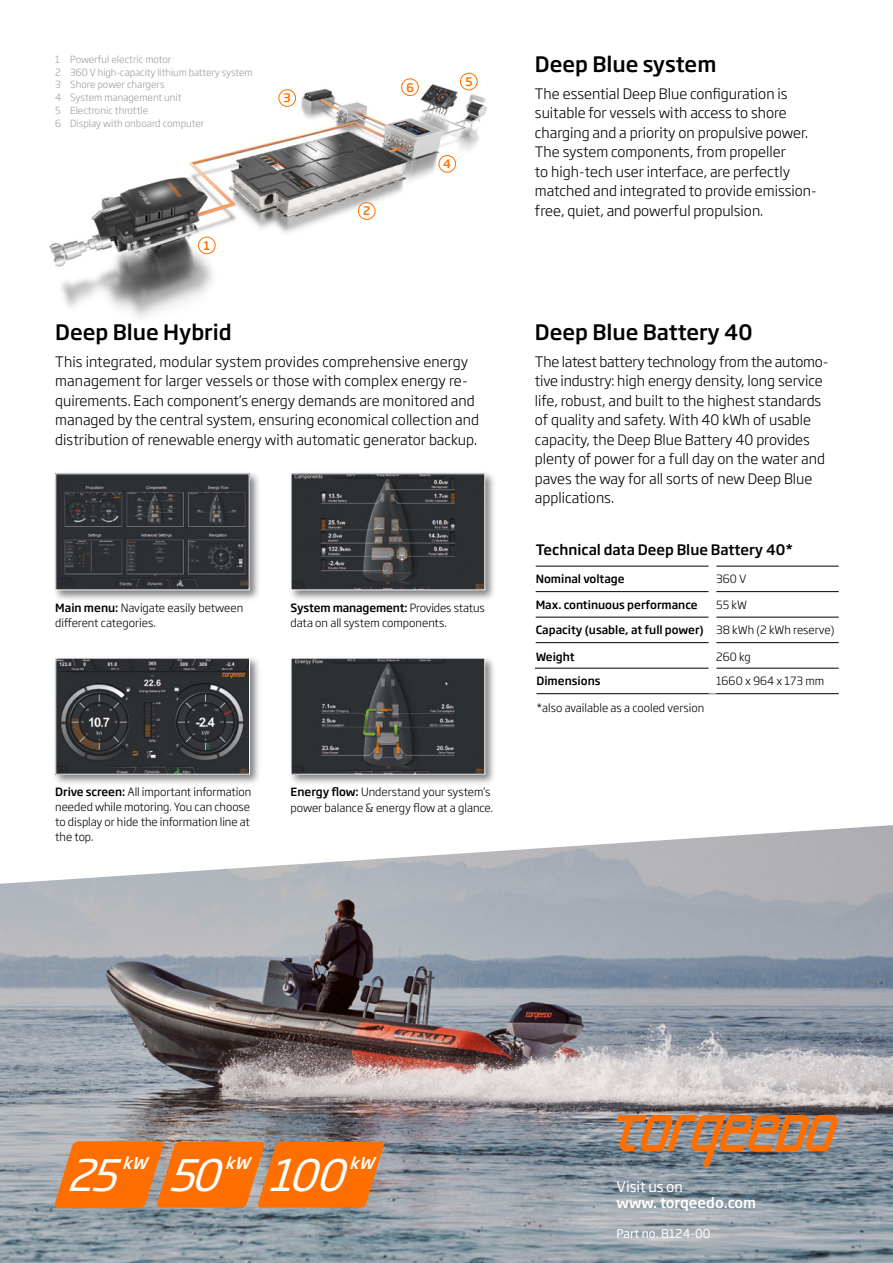
<style>
.page{position:relative;width:893px;height:1263px;background:#fff}
.page>*{position:absolute;margin:0;border:0;box-sizing:border-box;transform-origin:0 0}
.t1{font:italic 42.9px "Soho Gothic Std";color:#fff}
.t2{font:500 21px "Soho Gothic Std";color:#000}
.t3{font:italic 500 16.05px "Soho Gothic Std";color:#fff}
.t4{font:300 14.25px/19.5px "Soho Gothic Std";color:#000}
.t5{font:500 14.25px "Soho Gothic Std";color:#000}
.t6{font:500 14.25px "Soho Gothic Std";color:#fff}
.t7{font:14.25px "Soho Gothic Std";letter-spacing:-.005em;color:#fff}
.t8{font:12px "Soho Gothic Std";color:#fff}
.t9{font:500 11.7px "Soho Gothic Std";color:#ff6f00}
.t10{font:300 11.25px/15px "Soho Gothic Std";color:#000}
.t11{font:500 11.25px "Soho Gothic Std";color:#000}
.t12{font:300 9.75px/12.8px "Soho Gothic Std";color:#9d9d9c}
.s1{font-weight:500}
.s2{font-weight:300}
</style>
<div class="page">
<img style="left:0;top:825px;width:893px;height:438px">
<img style="left:49px;top:72px;width:438px;height:246px">
<div style="left:198px;top:237px;width:17px;height:17px;background:#fff;border-radius:50%"></div>
<div style="left:198px;top:237px;width:18px;height:17px;border:1px solid #ff6f00;border-radius:50%"></div>
<div style="left:358px;top:203px;width:17px;height:16px;background:#fff;border-radius:50%"></div>
<div style="left:358px;top:202px;width:17px;height:18px;border:1px solid #ff6f00;border-radius:50%"></div>
<div style="left:279px;top:90px;width:17px;height:16px;background:#fff;border-radius:50%"></div>
<div style="left:279px;top:89px;width:17px;height:18px;border:1px solid #ff6f00;border-radius:50%"></div>
<div style="left:439px;top:156px;width:17px;height:16px;background:#fff;border-radius:50%"></div>
<div style="left:439px;top:155px;width:17px;height:18px;border:1px solid #ff6f00;border-radius:50%"></div>
<div style="left:460px;top:73px;width:17px;height:17px;background:#fff;border-radius:50%"></div>
<div style="left:460px;top:73px;width:17px;height:17px;border:1px solid #ff6f00;border-radius:50%"></div>
<div style="left:402px;top:79px;width:16px;height:17px;background:#fff;border-radius:50%"></div>
<div style="left:401px;top:78px;width:18px;height:18px;border:1px solid #ff6f00;border-radius:50%"></div>
<hr style="left:536px;top:591px;width:173px;height:1px;background:#000">
<hr style="left:716px;top:591px;width:123px;height:1px;background:#000">
<hr style="left:536px;top:617px;width:173px;height:1px;background:#000">
<hr style="left:716px;top:617px;width:123px;height:1px;background:#000">
<hr style="left:536px;top:642px;width:173px;height:1px;background:#000">
<hr style="left:716px;top:642px;width:123px;height:1px;background:#000">
<hr style="left:535px;top:668px;width:174px;height:1px;background:#000">
<hr style="left:716px;top:668px;width:123px;height:1px;background:#000">
<hr style="left:536px;top:566px;width:173px;height:1px;background:#000">
<hr style="left:716px;top:566px;width:123px;height:1px;background:#000">
<hr style="left:536px;top:693px;width:176px;height:1px;background:#000">
<hr style="left:712px;top:693px;width:127px;height:1px;background:#000">
<div style="left:52px;top:470px;width:209px;height:132px;background:#000;opacity:.5"></div>
<div style="left:56px;top:474px;width:193px;height:116px;background:#2b2e33"></div>
<img style="left:64px;top:485px;width:184px;height:102px">
<div style="left:52px;top:655px;width:209px;height:131px;background:#000;opacity:.5"></div>
<img style="left:57px;top:660px;width:191px;height:113px">
<div style="left:55px;top:658px;width:195px;height:117px;border:1px solid #fff"></div>
<div style="left:288px;top:655px;width:209px;height:131px;background:#000;opacity:.5"></div>
<img style="left:293px;top:660px;width:190px;height:113px">
<div style="left:291px;top:658px;width:194px;height:117px;border:1px solid #fff"></div>
<div style="left:288px;top:470px;width:209px;height:132px;background:#000;opacity:.5"></div>
<img style="left:293px;top:475px;width:190px;height:113px">
<svg style="left:40px;top:1142px;width:345px;height:112px"></svg>
<svg style="left:617px;top:1115px;width:222px;height:51px"></svg>
<p class="t12" style="left:55px;top:53px;width:199px">1 Powerful electric motor<br>2 360 V high-capacity lithium battery system<br>3 Shore power chargers<br>4 System management unit<br>5 Electronic throttle<br>6 Display with onboard computer</p>
<h2 class="t2" style="left:535px;top:51px;width:183px">Deep Blue system</h2>
<p class="t9" style="left:465px;top:74px;width:9px">5</p>
<p class="t9" style="left:406px;top:80px;width:9px">6</p>
<p class="t4" style="left:535px;top:84px;width:283px">The essential Deep Blue configuration is suitable for vessels with access to shore charging and a priority on propulsive power.<br>The system components, from propeller<br>to high-tech user interface, are perfectly matched and integrated to provide emission&shy;free, quiet, and powerful propulsion.</p>
<p class="t9" style="left:283px;top:90px;width:9px">3</p>
<p class="t9" style="left:443px;top:156px;width:9px">4</p>
<p class="t9" style="left:363px;top:203px;width:9px">2</p>
<p class="t9" style="left:203px;top:238px;width:8px">1</p>
<h2 class="t2" style="left:55px;top:318px;width:178px">Deep Blue Hybrid</h2>
<p class="t4" style="left:55px;top:352px;width:425px">This integrated, modular system provides comprehensive energy management for larger vessels or those with complex energy re&shy;quirements. Each component‘s energy demands are monitored and managed by the central system, ensuring economical collection and distribution of renewable energy with automatic generator backup.</p>
<p class="t10" style="left:55px;top:600px;width:189px"><span class="s1">Main menu:</span> Navigate easily between different categories.</p>
<p class="t10" style="left:291px;top:600px;width:196px"><span class="s1">System management:</span> Provides status data on all system components.</p>
<p class="t10" style="left:55px;top:785px;width:197px;text-align:justify"><span class="s1">Drive screen:</span> All important information needed while motoring. You can choose to display or hide the information line at the top.</p>
<p class="t10" style="left:291px;top:784px;width:204px;line-height:15.8px"><span class="s1">Energy flow:</span> Understand your system’s power balance &amp; energy flow at a glance.</p>
<h2 class="t2" style="left:535px;top:318px;width:219px">Deep Blue Battery 40</h2>
<p class="t4" style="left:535px;top:352px;width:295px">The latest battery technology from the automo&shy;tive industry: high energy density, long service life, robust, and built to the highest standards of quality and safety. With 40 kWh of usable capacity, the Deep Blue Battery 40 provides plenty of power for a full day on the water and paves the way for all sorts of new Deep Blue applications.</p>
<p class="t5" style="left:536px;top:541px;width:259px">Technical data Deep Blue Battery 40*</p>
<p class="t11" style="left:536px;top:572px;width:91px">Nominal voltage</p>
<p class="t10" style="left:716px;top:572px;width:32px">360 V</p>
<p class="t11" style="left:536px;top:597px;width:164px">Max. continuous performance</p>
<p class="t10" style="left:716px;top:597px;width:32px">55 kW</p>
<p class="t11" style="left:536px;top:623px;width:300px">Capacity (usable, at full power) <span class="s2">38 kWh (2 kWh reserve)</span></p>
<p class="t11" style="left:536px;top:649px;width:40px">Weight</p>
<p class="t10" style="left:716px;top:649px;width:36px">260 kg</p>
<p class="t11" style="left:536px;top:674px;width:66px">Dimensions</p>
<p class="t10" style="left:716px;top:674px;width:109px">1660 x 964 x 173 mm</p>
<p class="t10" style="left:536px;top:700px;width:169px">*also available as a cooled version</p>
<h1 class="t1" style="left:67px;top:1148px;width:67px">25</h1>
<p class="t3" style="left:122px;top:1153px;width:32px">kW</p>
<h1 class="t1" style="left:168px;top:1148px;width:68px">50</h1>
<p class="t3" style="left:225px;top:1153px;width:32px">kW</p>
<h1 class="t1" style="left:267px;top:1148px;width:94px">100</h1>
<p class="t3" style="left:349px;top:1153px;width:32px">kW</p>
<p class="t7" style="left:617px;top:1178px;width:68px">Visit us on</p>
<p class="t6" style="left:617px;top:1193px;width:141px">www. torqeedo.com</p>
<p class="t8" style="left:617px;top:1226px;width:96px">Part no. 8124-00</p>
</div>
